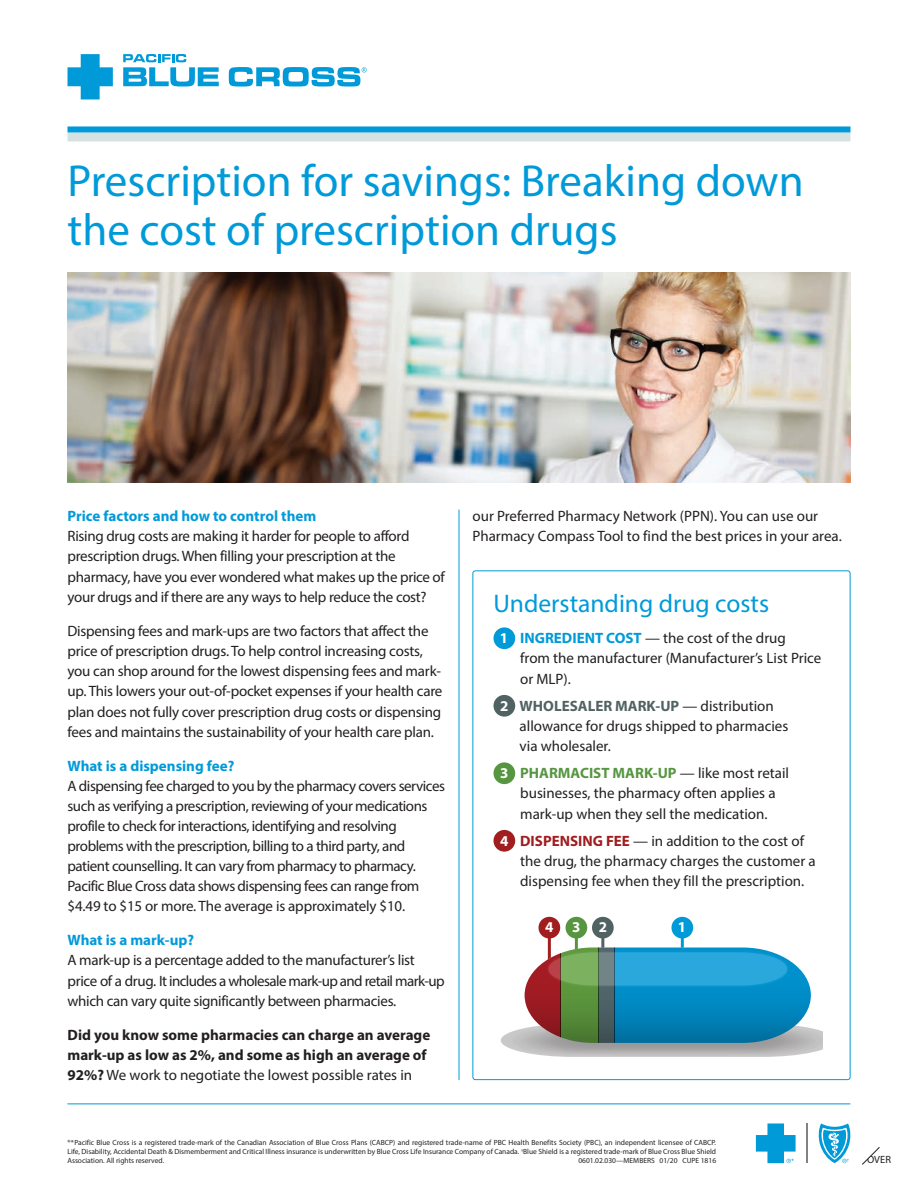
<style>
.page{position:relative;width:918px;height:1188px;background:#fff}
.page>*{position:absolute;margin:0;border:0;box-sizing:border-box;transform-origin:0 0}
.pbc_headers_large{font:45px/49.5px "Myriad Pro";color:#009ad9}
.pbc_headers_small{font:25.5px "Myriad Pro";color:#009ad9}
.pbc_body_copy_space{font:15px/20.2px "Myriad Pro";letter-spacing:-.015em;color:#231f20}
.pbc_body_copy_space-2{font:700 15px/20.2px "Myriad Pro";color:#231f20}
.pbc_headers_extra_sm{font:700 15px "Myriad Pro";color:#009ad9}
.pbc_body_copy_small{font:700 15px "Myriad Pro";color:#fff}
.pbc_body_copy_small-2{font:10.5px "Myriad Pro";color:#231f20}
.pbc_boilerplate{font:7.5px/9px "Myriad Pro";color:#231f20;text-align:justify}
.s1{font-weight:400}
.s2{font-weight:700;color:#009ad9}
.s3{font-weight:700;color:#516263}
.s4{font-weight:700;color:#579641}
.s5{font-weight:700;color:#a01d20}
</style>
<div class="page">
<svg style="left:862px;top:1147px;width:18px;height:18px"></svg>
<svg style="left:818px;top:1123px;width:32px;height:40px"></svg>
<hr style="left:807px;top:1123px;width:1px;height:40px;background:#808285">
<svg style="left:756px;top:1123px;width:40px;height:40px"></svg>
<div style="left:494px;top:627px;width:21px;height:22px;background:#009ad9;border-radius:50%"></div>
<div style="left:494px;top:695px;width:21px;height:22px;background:#516263;border-radius:50%"></div>
<div style="left:494px;top:762px;width:21px;height:22px;background:#579641;border-radius:50%"></div>
<div style="left:494px;top:830px;width:21px;height:22px;background:#a01d20;border-radius:50%"></div>
<hr style="left:681px;top:926px;width:3px;height:36px;background:#009ad9">
<hr style="left:601px;top:926px;width:3px;height:36px;background:#516263">
<hr style="left:575px;top:927px;width:3px;height:36px;background:#579641">
<hr style="left:548px;top:937px;width:3px;height:43px;background:#a01d20">
<div style="left:671px;top:917px;width:22px;height:22px;background:#009ad9;border-radius:50%"></div>
<div style="left:592px;top:917px;width:22px;height:22px;background:#516263;border-radius:50%"></div>
<div style="left:566px;top:917px;width:21px;height:22px;background:#579641;border-radius:50%"></div>
<div style="left:539px;top:917px;width:21px;height:22px;background:#a01d20;border-radius:50%"></div>
<svg style="left:501px;top:948px;width:321px;height:109px;background:#5e9caf"></svg>
<img style="left:68px;top:273px;width:782px;height:210px">
<hr style="left:67px;top:1104px;width:783px;height:1px;background:#009ad9">
<hr style="left:459px;top:510px;width:1px;height:570px;background:#009ad9">
<svg style="left:229px;top:67px;width:138px;height:20px"></svg>
<svg style="left:123px;top:54px;width:96px;height:33px"></svg>
<svg style="left:68px;top:54px;width:45px;height:45px"></svg>
<div style="left:68px;top:132px;width:782px;height:9px;background:#d6e1e2"></div>
<div style="left:68px;top:126px;width:782px;height:6px;background:#009ad9"></div>
<p class="pbc_headers_large" style="left:68px;top:155px;width:738px">Prescription for savings: Breaking down the cost of prescription drugs</p>
<p class="pbc_headers_extra_sm" style="left:68px;top:506px;width:250px">Price factors and how to control them</p>
<p class="pbc_body_copy_space" style="left:68px;top:526px;width:379px">Rising drug costs are making it harder for people to afford prescription drugs. When filling your prescription at the pharmacy, have you ever wondered what makes up the price of your drugs and if there are any ways to help reduce the cost?</p>
<p class="pbc_body_copy_space" style="left:68px;top:620px;width:376px">Dispensing fees and mark-ups are two factors that affect the price of prescription drugs. To help control increasing costs, you can shop around for the lowest dispensing fees and mark&shy;up. This lowers your out-of-pocket expenses if your health care plan does not fully cover prescription drug costs or dispensing fees and maintains the sustainability of your health care plan.</p>
<p class="pbc_headers_extra_sm" style="left:68px;top:756px;width:168px">What is a dispensing fee?</p>
<p class="pbc_body_copy_space" style="left:68px;top:775px;width:379px">A dispensing fee charged to you by the pharmacy covers services such as verifying a prescription, reviewing of your medications profile to check for interactions, identifying and resolving problems with the prescription, billing to a third party, and patient counselling. It can vary from pharmacy to pharmacy.<br>Pacific Blue Cross data shows dispensing fees can range from $4.49 to $15 or more. The average is approximately $10.</p>
<p class="pbc_headers_extra_sm" style="left:68px;top:930px;width:128px">What is a mark-up?</p>
<p class="pbc_body_copy_space" style="left:68px;top:950px;width:379px">A mark-up is a percentage added to the manufacturer’s list price of a drug. It includes a wholesale mark-up and retail mark-up which can vary quite significantly between pharmacies.</p>
<p class="pbc_body_copy_space-2" style="left:68px;top:1024px;width:364px">Did you know some pharmacies can charge an average mark-up as low as 2%, and some as high an average of<br>92%? <span class="s1">We work to negotiate the lowest possible rates in</span></p>
<p class="pbc_body_copy_space" style="left:472px;top:505px;width:371px">our Preferred Pharmacy Network (PPN). You can use our<br>Pharmacy Compass Tool to find the best prices in your area.</p>
<p class="pbc_headers_small" style="left:494px;top:588px;width:277px">Understanding drug costs</p>
<p class="pbc_body_copy_small" style="left:500px;top:628px;width:10px">1</p>
<p class="pbc_body_copy_space" style="left:520px;top:628px;width:303px"><span class="s2">INGREDIENT COST</span> — the cost of the drug<br>from the manufacturer (Manufacturer’s List Price or MLP).</p>
<p class="pbc_body_copy_small" style="left:500px;top:696px;width:10px">2</p>
<p class="pbc_body_copy_space" style="left:520px;top:695px;width:270px"><span class="s3">WHOLESALER MARK-UP</span> — distribution allowance for drugs shipped to pharmacies via wholesaler.</p>
<p class="pbc_body_copy_small" style="left:500px;top:763px;width:10px">3</p>
<p class="pbc_body_copy_space" style="left:520px;top:763px;width:270px"><span class="s4">PHARMACIST MARK-UP</span> — like most retail businesses, the pharmacy often applies a mark-up when they sell the medication.</p>
<p class="pbc_body_copy_small" style="left:500px;top:831px;width:10px">4</p>
<p class="pbc_body_copy_space" style="left:520px;top:830px;width:297px"><span class="s5">DISPENSING FEE</span> — in addition to the cost of the drug, the pharmacy charges the customer a dispensing fee when they fill the prescription.</p>
<p class="pbc_body_copy_small" style="left:545px;top:918px;width:10px">4</p>
<p class="pbc_body_copy_small" style="left:572px;top:918px;width:10px">3</p>
<p class="pbc_body_copy_small" style="left:599px;top:918px;width:10px">2</p>
<p class="pbc_body_copy_small" style="left:678px;top:918px;width:10px">1</p>
<p class="pbc_boilerplate" style="left:68px;top:1138px;width:650px">®*Pacific Blue Cross is a registered trade-mark of the Canadian Association of Blue Cross Plans (CABCP) and registered trade-name of PBC Health Benefits Society (PBC), an independent licensee of CABCP.<br>Life, Disability, Accidental Death &amp; Dismemberment and Critical Illness insurance is underwritten by Blue Cross Life Insurance Company of Canada. <sup>†</sup>Blue Shield is a registered trade-mark of Blue Cross Blue Shield Association. All rights reserved.</p>
<p class="pbc_boilerplate" style="left:578px;top:1156px;width:139px">0601.02.030—MEMBERS 01/20 CUPE 1816</p>
<p class="pbc_body_copy_small-2" style="left:867px;top:1153px;width:25px">OVER</p>
</div>
